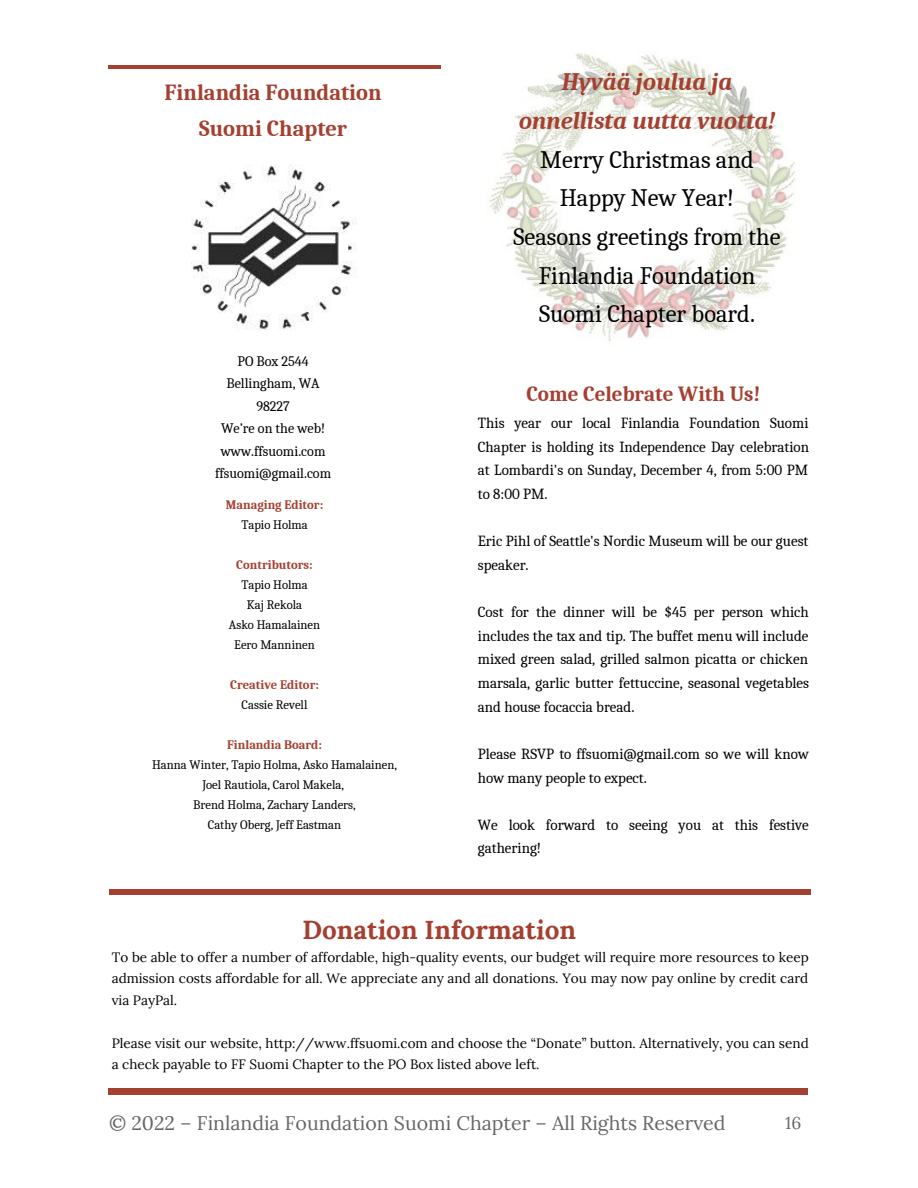
<style>
.page{position:relative;width:918px;height:1188px;background:#fff}
.page>*{position:absolute;margin:0;border:0;box-sizing:border-box;transform-origin:0 0}
.t1{font:700 25.95px "Lora";color:#a54030}
.t2{font:24.45px/38.7px "Caladea";color:#000;text-align:center}
.t3{font:italic 700 24.45px/38.7px "Caladea";color:#a54030;text-align:center}
.t4{font:700 22.35px/36px "Caladea";color:#a54030;text-align:center}
.t5{font:700 21px "Caladea";color:#a54030}
.t6{font:19.65px "Lora";color:#666}
.t7{font:17.1px "Lora";color:#666}
.t8{font:15px/23.7px "Caladea";color:#000}
.t9{font:14.1px/22.5px "Caladea";color:#000;text-align:center}
.t10{font:13.5px/21.3px "Lora";color:#000;text-align:justify}
.t11{font:12.6px/20px "Caladea";color:#000;text-align:center}
.t12{font:700 12.6px "Caladea";color:#a54030}
</style>
<div class="page">
<hr style="left:108px;top:65px;width:333px;height:4px;background:#a54030">
<div style="left:108px;top:1089px;width:700px;height:5px;background:#a54030"></div>
<div style="left:110px;top:889px;width:701px;height:6px;background:#a54030"></div>
<img style="left:191px;top:165px;width:166px;height:166px">
<svg style="left:489px;top:53px;width:306px;height:288px"></svg>
<h3 class="t4" style="left:165px;top:75px;width:218px">Finlandia Foundation<br>Suomi Chapter</h3>
<p class="t9" style="left:215px;top:350px;width:118px">PO Box 2544<br>Bellingham, WA<br>98227<br>We’re on the web! www.ffsuomi.com ffsuomi@gmail.com</p>
<p class="t12" style="left:226px;top:498px;width:99px">Managing Editor:</p>
<p class="t11" style="left:241px;top:515px;width:68px">Tapio Holma</p>
<p class="t12" style="left:236px;top:558px;width:78px">Contributors:</p>
<p class="t11" style="left:229px;top:575px;width:93px">Tapio Holma<br>Kaj Rekola<br>Asko Hamalainen<br>Eero Manninen</p>
<p class="t12" style="left:230px;top:678px;width:90px">Creative Editor:</p>
<p class="t11" style="left:242px;top:695px;width:67px">Cassie Revell</p>
<p class="t12" style="left:227px;top:738px;width:96px">Finlandia Board:</p>
<p class="t11" style="left:152px;top:755px;width:246px">Hanna Winter, Tapio Holma, Asko Hamalainen,<br>Joel Rautiola, Carol Makela,<br>Brend Holma, Zachary Landers,<br>Cathy Oberg, Jeff Eastman</p>
<h2 class="t3" style="left:519px;top:63px;width:258px">Hyvää joulua ja onnellista uutta vuotta!</h2>
<h2 class="t2" style="left:514px;top:140px;width:269px">Merry Christmas and<br>Happy New Year!<br>Seasons greetings from the<br>Finlandia Foundation<br>Suomi Chapter board.</h2>
<h3 class="t5" style="left:526px;top:382px;width:236px">Come Celebrate With Us!</h3>
<p class="t8" style="left:478px;top:411px;width:333px;text-align:justify">This year our local Finlandia Foundation Suomi Chapter is holding its Independence Day celebration at Lombardi's on Sunday, December 4, from 5:00 PM to 8:00 PM.</p>
<p class="t8" style="left:478px;top:530px;width:332px">Eric Pihl of Seattle's Nordic Museum will be our guest speaker.</p>
<p class="t8" style="left:478px;top:600px;width:333px;text-align:justify">Cost for the dinner will be $45 per person which includes the tax and tip. The buffet menu will include mixed green salad, grilled salmon picatta or chicken marsala, garlic butter fettuccine, seasonal vegetables and house focaccia bread.</p>
<p class="t8" style="left:478px;top:742px;width:332px">Please RSVP to ffsuomi@gmail.com so we will know how many people to expect.</p>
<p class="t8" style="left:478px;top:813px;width:333px">We look forward to seeing you at this festive gathering!</p>
<h1 class="t1" style="left:302px;top:912px;width:275px">Donation Information</h1>
<p class="t10" style="left:112px;top:946px;width:699px">To be able to offer a number of affordable, high-quality events, our budget will require more resources to keep admission costs affordable for all. We appreciate any and all donations. You may now pay online by credit card via PayPal.</p>
<p class="t10" style="left:112px;top:1032px;width:699px">Please visit our website, http://www.ffsuomi.com and choose the “Donate” button. Alternatively, you can send a check payable to FF Suomi Chapter to the PO Box listed above left.</p>
<h3 class="t6" style="left:109px;top:1110px;width:618px">© 2022 – Finlandia Foundation Suomi Chapter – All Rights Reserved</h3>
<p class="t7" style="left:785px;top:1112px;width:18px">16</p>
</div>
